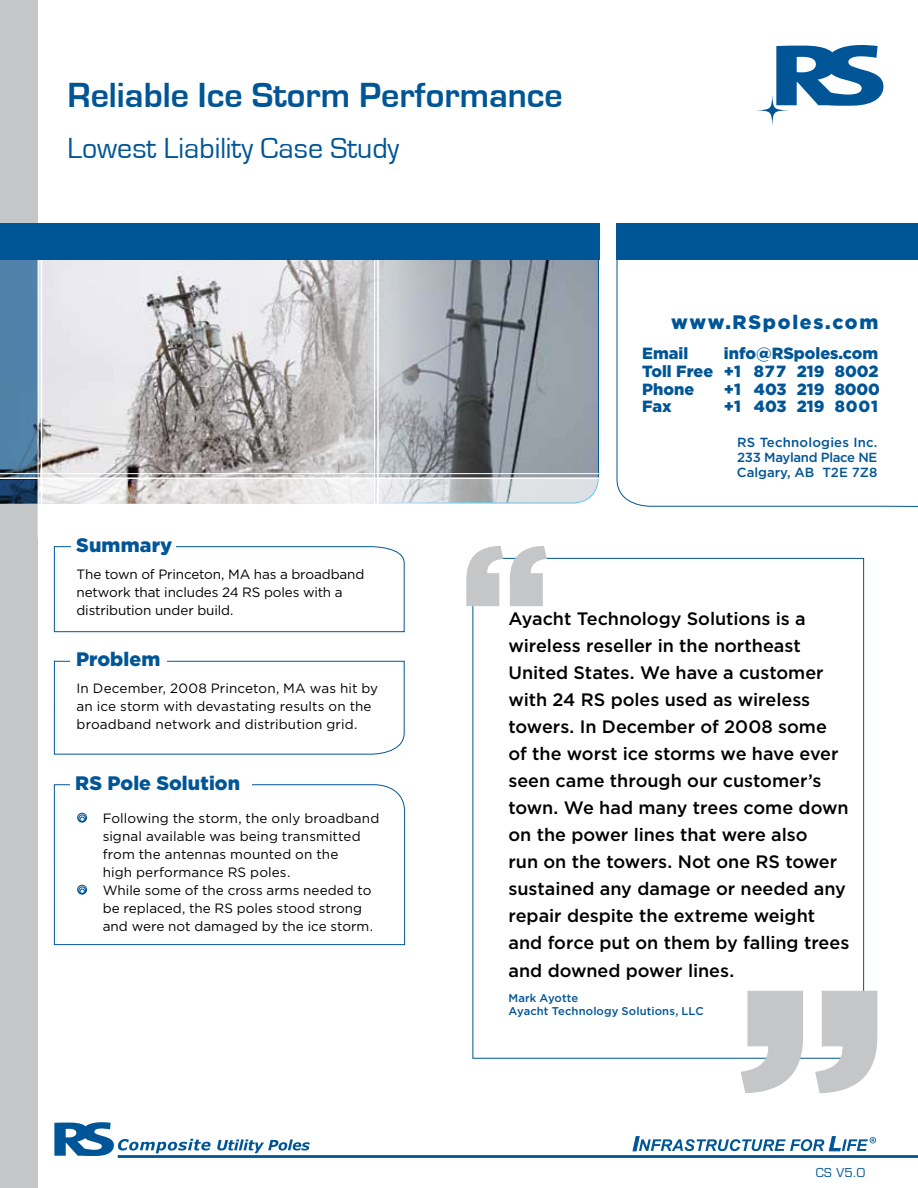
<style>
.page{position:relative;width:918px;height:1188px;background:#fff}
.page>*{position:absolute;margin:0;border:0;box-sizing:border-box;transform-origin:0 0}
.t1{font:700 36px "Eurostile";color:#005596}
.t2{font:30px "Eurostile";color:#005596}
.t3{font:900 19.5px "Gotham";letter-spacing:.01em;color:#005596}
.t4{font:900 19.5px "Gotham";letter-spacing:.09em;color:#005596}
.t5{font:500 18px/27.2px "Gotham";color:#000}
.t6{font:900 16.2px/17.9px "Gotham";color:#005596;text-align:justify}
.t7{font:13.5px/18px "Gotham";color:#000}
.t8{font:500 13.2px/15px "Gotham";color:#005596;text-align:justify}
.t9{font:12px "Eurostile";color:#005596}
.t10{font:500 11.25px/13.5px "Gotham";letter-spacing:.005em;color:#005596}
</style>
<div class="page">
<svg style="left:776px;top:45px;width:108px;height:61px"></svg>
<svg style="left:756px;top:94px;width:33px;height:33px"></svg>
<svg style="left:54px;top:661px;width:351px;height:94px"></svg>
<svg style="left:390px;top:260px;width:209px;height:217px;background:#9299a0"></svg>
<svg style="left:54px;top:546px;width:351px;height:86px"></svg>
<svg style="left:54px;top:784px;width:351px;height:161px"></svg>
<div style="left:71px;top:525px;width:105px;height:37px;background:#fff"></div>
<div style="left:71px;top:639px;width:96px;height:37px;background:#fff"></div>
<div style="left:70px;top:764px;width:182px;height:36px;background:#fff"></div>
<div style="left:0;top:0;width:38px;height:1188px;background:#c4c6c8"></div>
<div style="left:617px;top:224px;width:301px;height:36px;background:#005596"></div>
<img style="left:39px;top:260px;width:351px;height:217px">
<hr style="left:374px;top:249px;width:1px;height:258px;background:#fff">
<hr style="left:377px;top:247px;width:2px;height:259px;background:#fff">
<div style="left:0;top:260px;width:38px;height:220px;background:#5181a9"></div>
<hr style="left:0;top:477px;width:610px;height:2px;background:#fff">
<hr style="left:0;top:473px;width:610px;height:1px;background:#fff">
<svg style="left:39px;top:503px;width:538px;height:1px"></svg>
<div style="left:77px;top:813px;width:10px;height:10px;border:1px solid #005596;border-radius:50%"></div>
<div style="left:78px;top:814px;width:8px;height:8px;border:1px solid #005596;border-radius:50%"></div>
<svg style="left:79px;top:816px;width:6px;height:6px"></svg>
<div style="left:77px;top:885px;width:10px;height:10px;border:1px solid #005596;border-radius:50%"></div>
<div style="left:78px;top:886px;width:8px;height:8px;border:1px solid #005596;border-radius:50%"></div>
<svg style="left:79px;top:888px;width:6px;height:6px"></svg>
<svg style="left:616px;top:258px;width:302px;height:249px"></svg>
<svg style="left:0;top:479px;width:38px;height:25px"></svg>
<hr style="left:41px;top:244px;width:1px;height:282px;background:#fff">
<div style="left:0;top:224px;width:599px;height:36px;background:#005596"></div>
<svg style="left:38px;top:479px;width:561px;height:24px"></svg>
<div style="left:472px;top:558px;width:392px;height:501px;background:#fff;border:1px solid #005596"></div>
<svg style="left:740px;top:990px;width:138px;height:103px"></svg>
<svg style="left:466px;top:546px;width:81px;height:60px"></svg>
<svg style="left:54px;top:1122px;width:157px;height:34px"></svg>
<svg style="left:217px;top:1139px;width:93px;height:14px"></svg>
<hr style="left:118px;top:1155px;width:800px;height:3px;background:#005596">
<svg style="left:632px;top:1136px;width:244px;height:16px"></svg>
<h1 class="t1" style="left:68px;top:76px;width:497px">Reliable Ice Storm Performance</h1>
<h2 class="t2" style="left:68px;top:132px;width:333px">Lowest Liability Case Study</h2>
<h3 class="t3" style="left:76px;top:533px;width:98px">Summary</h3>
<h3 class="t4" style="left:671px;top:310px;width:209px">www.RSpoles.com</h3>
<p class="t6" style="left:642px;top:344px;width:72px;text-align:left">Email<br>Toll Free<br>Phone<br>Fax</p>
<p class="t6" style="left:724px;top:344px;width:157px">info@RSpoles.com +1 877 219 8002 +1 403 219 8000 +1 403 219 8001</p>
<p class="t8" style="left:737px;top:434px;width:142px">RS Technologies Inc.<br>233 Mayland Place NE Calgary, AB T2E 7Z8</p>
<p class="t7" style="left:77px;top:565px;width:290px">The town of Princeton, MA has a broadband network that includes 24 RS poles with a distribution under build.</p>
<h3 class="t3" style="left:76px;top:648px;width:86px">Problem</h3>
<p class="t7" style="left:77px;top:679px;width:303px">In December, 2008 Princeton, MA was hit by an ice storm with devastating results on the broadband network and distribution grid.</p>
<h3 class="t3" style="left:75px;top:772px;width:166px">RS Pole Solution</h3>
<p class="t7" style="left:103px;top:809px;width:278px">Following the storm, the only broadband signal available was being transmitted from the antennas mounted on the<br>high performance RS poles.<br>While some of the cross arms needed to be replaced, the RS poles stood strong and were not damaged by the ice storm.</p>
<p class="t5" style="left:508px;top:604px;width:342px">Ayacht Technology Solutions is a wireless reseller in the northeast<br>United States. We have a customer with 24 RS poles used as wireless towers. In December of 2008 some of the worst ice storms we have ever seen came through our customer’s town. We had many trees come down on the power lines that were also<br>run on the towers. Not one RS tower sustained any damage or needed any repair despite the extreme weight and force put on them by falling trees and downed power lines.</p>
<p class="t10" style="left:508px;top:991px;width:197px">Mark Ayotte<br>Ayacht Technology Solutions, LLC</p>
<p class="t9" style="left:816px;top:1165px;width:51px">CS V5.0</p>
</div>
